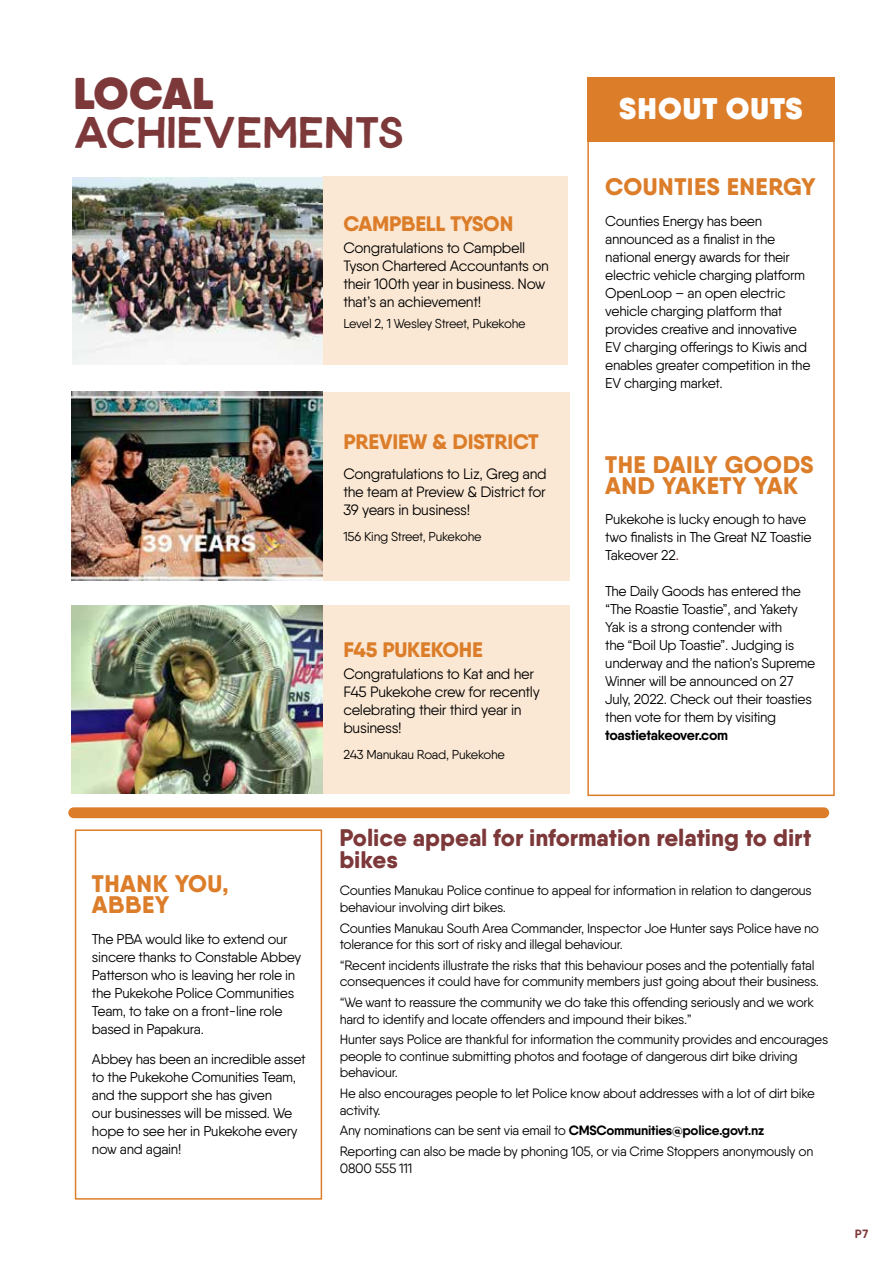
<style>
.page{position:relative;width:893px;height:1263px;background:#fff}
.page>*{position:absolute;margin:0;border:0;box-sizing:border-box;transform-origin:0 0}
.t1{font:44.4px "Bloomsbury Sans";letter-spacing:.01em;color:#7d383a}
.t2{font:800 44.4px "Qanelas Soft";color:#7d383a}
.t3{font:800 29.85px "Qanelas Soft";letter-spacing:.04em;color:#fff}
.t4{font:800 24px/21px "Qanelas Soft";letter-spacing:.02em;color:#dc7d2a}
.t5{font:800 24px/22.5px "Qanelas Soft";color:#7d383a}
.t6{font:800 21px "Qanelas Soft";letter-spacing:-.01em;color:#dc7d2a}
.t7{font:15px/18px "Qanelas Soft";letter-spacing:-.02em;color:#000}
.t8{font:14.25px/18px "Qanelas Soft";letter-spacing:-.02em;color:#000}
.t9{font:700 14.25px "Qanelas Soft";letter-spacing:-.025em;color:#000}
.t10{font:13.5px/16.5px "Qanelas Soft";letter-spacing:-.02em;color:#000}
.t11{font:12.9px "Qanelas Soft";letter-spacing:-.02em;color:#000}
.t12{font:700 12px "Qanelas Soft";color:#7d383a}
.s1{font-size:16.5px;color:#7d383a}
.s2{font-weight:700}
</style>
<div class="page">
<div style="left:587px;top:77px;width:248px;height:65px;background:#dc7d2a"></div>
<div style="left:587px;top:77px;width:248px;height:719px;border:2px solid #dc7d2a"></div>
<div style="left:322px;top:177px;width:246px;height:188px;background:#fbe8d4"></div>
<img style="left:72px;top:177px;width:250px;height:188px">
<div style="left:68px;top:807px;width:761px;height:11px;background:#dc7d2a;border-radius:5px"></div>
<div style="left:322px;top:392px;width:247px;height:188px;background:#fbe8d4"></div>
<img style="left:72px;top:392px;width:250px;height:188px">
<div style="left:322px;top:605px;width:247px;height:189px;background:#fbe8d4"></div>
<img style="left:72px;top:605px;width:250px;height:188px">
<div style="left:75px;top:829px;width:247px;height:370px;border:2px solid #dc7d2a"></div>
<h1 class="t2" style="left:74px;top:64px;width:141px">LOCAL</h1>
<h1 class="t1" style="left:74px;top:107px;width:332px">ACHIEVEMENTS</h1>
<h3 class="t6" style="left:343px;top:210px;width:171px">CAMPBELL TYSON</h3>
<p class="t7" style="left:343px;top:238px;width:207px">Congratulations to Campbell<br>Tyson Chartered Accountants on their 100th year in business. Now that’s an achievement!</p>
<p class="t11" style="left:343px;top:315px;width:184px">Level 2, 1 Wesley Street, Pukekohe</p>
<h3 class="t6" style="left:343px;top:428px;width:197px">PREVIEW &amp; DISTRICT</h3>
<p class="t7" style="left:343px;top:465px;width:205px;text-align:justify">Congratulations to Liz, Greg and the team at Preview &amp; District for 39 years in business!</p>
<p class="t11" style="left:343px;top:528px;width:140px">156 King Street, Pukekohe</p>
<h3 class="t6" style="left:343px;top:636px;width:141px">F45 PUKEKOHE</h3>
<p class="t7" style="left:343px;top:665px;width:198px">Congratulations to Kat and her<br>F45 Pukekohe crew for recently celebrating their third year in business!</p>
<p class="t11" style="left:343px;top:746px;width:163px">243 Manukau Road, Pukekohe</p>
<h2 class="t3" style="left:620px;top:89px;width:184px">SHOUT OUTS</h2>
<h3 class="t4" style="left:605px;top:176px;width:212px">COUNTIES ENERGY</h3>
<p class="t8" style="left:605px;top:212px;width:207px">Counties Energy has been announced as a finalist in the national energy awards for their electric vehicle charging platform<br>OpenLoop – an open electric vehicle charging platform that provides creative and innovative<br>EV charging offerings to Kiwis and enables greater competition in the<br>EV charging market.</p>
<h3 class="t4" style="left:605px;top:453px;width:210px">THE DAILY GOODS<br>AND YAKETY YAK</h3>
<p class="t8" style="left:605px;top:510px;width:208px">Pukekohe is lucky enough to have two finalists in The Great NZ Toastie<br>Takeover 22<span class="s1">.</span></p>
<p class="t8" style="left:605px;top:582px;width:212px">The Daily Goods has entered the “The Roastie Toastie”, and Yakety<br>Yak is a strong contender with<br>the “Boil Up Toastie”. Judging is underway and the nation’s Supreme<br>Winner will be announced on 27<br>July, 2022. Check out their toasties then vote for them by visiting</p>
<p class="t9" style="left:605px;top:726px;width:124px">toastietakeover.com</p>
<h3 class="t4" style="left:92px;top:873px;width:138px">THANK YOU,<br>ABBEY</h3>
<p class="t8" style="left:92px;top:929px;width:211px">The PBA would like to extend our sincere thanks to Constable Abbey<br>Patterson who is leaving her role in the Pukekohe Police Communities<br>Team, to take on a front-line role based in Papakura.</p>
<p class="t8" style="left:92px;top:1050px;width:215px">Abbey has been an incredible asset to the Pukekohe Comunities Team, and the support she has given<br>our businesses will be missed. We hope to see her in Pukekohe every now and again!</p>
<h3 class="t5" style="left:339px;top:826px;width:473px">Police appeal for information relating to dirt bikes</h3>
<p class="t10" style="left:340px;top:882px;width:474px">Counties Manukau Police continue to appeal for information in relation to dangerous behaviour involving dirt bikes.</p>
<p class="t10" style="left:340px;top:919px;width:481px">Counties Manukau South Area Commander, Inspector Joe Hunter says Police have no tolerance for this sort of risky and illegal behaviour.</p>
<p class="t10" style="left:340px;top:957px;width:481px">“Recent incidents illustrate the risks that this behaviour poses and the potentially fatal consequences it could have for community members just going about their business.</p>
<p class="t10" style="left:340px;top:994px;width:476px">“We want to reassure the community we do take this offending seriously and we work hard to identify and locate offenders and impound their bikes.”</p>
<p class="t10" style="left:340px;top:1031px;width:490px">Hunter says Police are thankful for information the community provides and encourages people to continue submitting photos and footage of dangerous dirt bike driving behaviour.</p>
<p class="t10" style="left:340px;top:1085px;width:477px">He also encourages people to let Police know about addresses with a lot of dirt bike activity.</p>
<p class="t10" style="left:340px;top:1120px;width:475px;line-height:20.7px">Any nominations can be sent via email to <span class="s2">CMSCommunities@police.govt.nz<br></span>Reporting can also be made by phoning 105, or via Crime Stoppers anonymously on</p>
<p class="t10" style="left:340px;top:1159px;width:74px">0800 555 111</p>
<p class="t12" style="left:855px;top:1226px;width:15px">P7</p>
</div>
